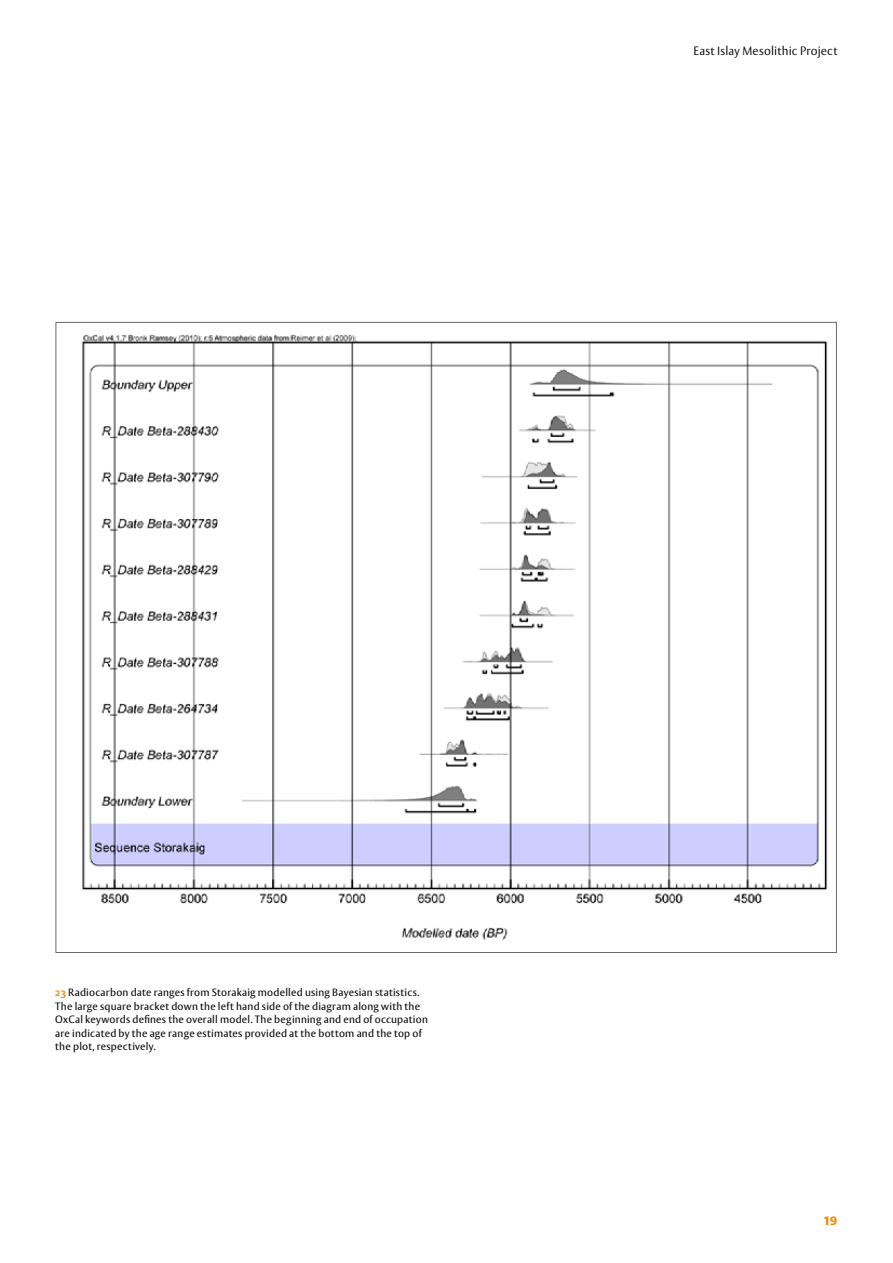
<style>
.page{position:relative;width:893px;height:1263px;background:#fff}
.page>*{position:absolute;margin:0;border:0;box-sizing:border-box;transform-origin:0 0}
.t1{font:12px "Rdg Vesta";letter-spacing:.015em;color:#000}
.t2{font:700 12px "Rdg Vesta 3";color:#f08800}
.t3{font:10.5px/13.5px "Rdg Vesta 2";letter-spacing:.02em;color:#000}
.s1{font-family:"Rdg Vesta";font-weight:700;color:#f08800}
</style>
<div class="page">
<img style="left:82px;top:334px;width:746px;height:606px">
<p class="t1" style="left:694px;top:44px;width:146px">East Islay Mesolithic Project</p>
<p class="t3" style="left:55px;top:986px;width:374px"><span class="s1">23</span> Radiocarbon date ranges from Storakaig modelled using Bayesian statistics.<br>The large square bracket down the left hand side of the diagram along with the OxCal keywords defines the overall model. The beginning and end of occupation are indicated by the age range estimates provided at the bottom and the top of the plot, respectively.</p>
<p class="t2" style="left:824px;top:1214px;width:15px">19</p>
</div>
